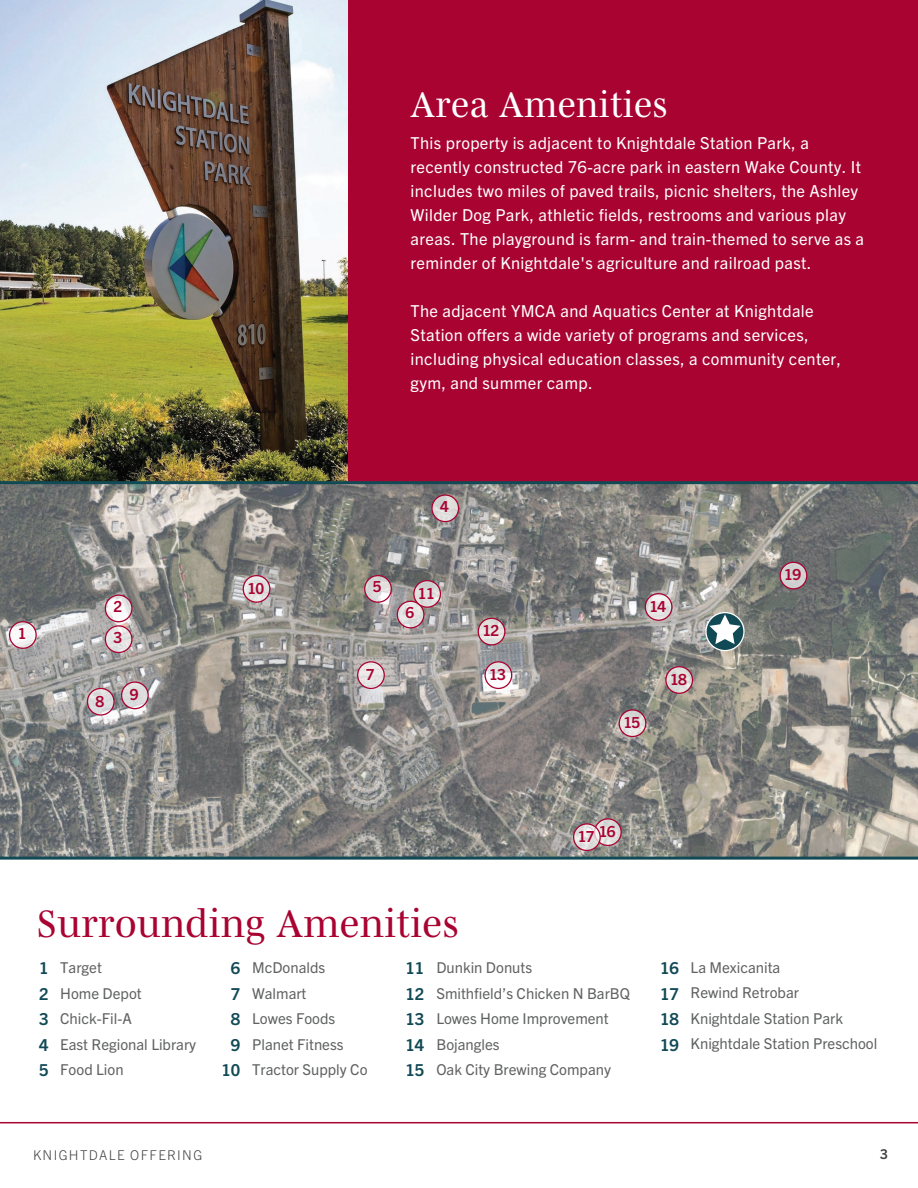
<style>
.page{position:relative;width:918px;height:1188px;background:#fff}
.page>*{position:absolute;margin:0;border:0;box-sizing:border-box;transform-origin:0 0}
.t1{font:39px "Mencken Std";letter-spacing:.02em;color:#a90332}
.t2{font:36px "Mencken Std";letter-spacing:.02em;color:#fff}
.t3{font:16.5px/24px "Trade Gothic Next LT Pro";letter-spacing:.02em;color:#fff}
.t4{font:700 16.5px/25.5px "Trade Gothic Next LT Pro";color:#114a55;text-align:justify}
.t5{font:700 15.3px/30.8px "Trade Gothic Next LT Pro";letter-spacing:-.05em;color:#a90332}
.t6{font:15px/25.5px "Trade Gothic Next LT Pro";color:#606261}
.t7{font:300 13.5px "Trade Gothic Next LT Pro";letter-spacing:.1em;color:#414041}
.t8{font:700 13.5px "Trade Gothic Next LT Pro";color:#414041}
</style>
<div class="page">
<img style="left:0;top:0;width:349px;height:481px">
<div style="left:349px;top:0;width:569px;height:483px;background:#a90332"></div>
<svg style="left:0;top:484px;width:918px;height:373px;background:#8a8986"></svg>
<svg style="left:358px;top:662px;width:26px;height:26px"></svg>
<div style="left:357px;top:661px;width:28px;height:28px;border:1px solid #a90332;border-radius:50%"></div>
<svg style="left:87px;top:688px;width:27px;height:27px"></svg>
<div style="left:87px;top:688px;width:28px;height:28px;border:1px solid #a90332;border-radius:50%"></div>
<svg style="left:397px;top:601px;width:27px;height:27px"></svg>
<div style="left:397px;top:601px;width:28px;height:27px;border:1px solid #a90332;border-radius:50%"></div>
<svg style="left:10px;top:622px;width:26px;height:26px"></svg>
<div style="left:9px;top:621px;width:28px;height:28px;border:1px solid #a90332;border-radius:50%"></div>
<svg style="left:432px;top:495px;width:27px;height:27px"></svg>
<div style="left:431px;top:494px;width:28px;height:28px;border:1px solid #a90332;border-radius:50%"></div>
<svg style="left:365px;top:576px;width:26px;height:26px"></svg>
<div style="left:364px;top:575px;width:28px;height:28px;border:1px solid #a90332;border-radius:50%"></div>
<svg style="left:105px;top:595px;width:27px;height:27px"></svg>
<div style="left:105px;top:595px;width:28px;height:27px;border:1px solid #a90332;border-radius:50%"></div>
<svg style="left:105px;top:626px;width:27px;height:26px"></svg>
<div style="left:105px;top:625px;width:28px;height:28px;border:1px solid #a90332;border-radius:50%"></div>
<svg style="left:706px;top:613px;width:38px;height:38px"></svg>
<div style="left:705px;top:612px;width:40px;height:39px;border:1px solid #fff;border-radius:50%"></div>
<svg style="left:709px;top:615px;width:32px;height:29px"></svg>
<svg style="left:122px;top:682px;width:26px;height:27px"></svg>
<div style="left:121px;top:681px;width:28px;height:28px;border:1px solid #a90332;border-radius:50%"></div>
<svg style="left:243px;top:576px;width:27px;height:26px"></svg>
<div style="left:243px;top:575px;width:27px;height:28px;border:1px solid #a90332;border-radius:50%"></div>
<svg style="left:414px;top:581px;width:26px;height:26px"></svg>
<div style="left:413px;top:580px;width:28px;height:28px;border:1px solid #a90332;border-radius:50%"></div>
<svg style="left:478px;top:618px;width:27px;height:27px"></svg>
<div style="left:478px;top:618px;width:27px;height:28px;border:1px solid #a90332;border-radius:50%"></div>
<svg style="left:485px;top:662px;width:27px;height:26px"></svg>
<div style="left:484px;top:661px;width:28px;height:28px;border:1px solid #a90332;border-radius:50%"></div>
<svg style="left:645px;top:594px;width:27px;height:26px"></svg>
<div style="left:645px;top:593px;width:28px;height:28px;border:1px solid #a90332;border-radius:50%"></div>
<svg style="left:619px;top:710px;width:27px;height:27px"></svg>
<div style="left:619px;top:709px;width:27px;height:28px;border:1px solid #a90332;border-radius:50%"></div>
<svg style="left:595px;top:819px;width:26px;height:26px"></svg>
<div style="left:594px;top:818px;width:28px;height:28px;border:1px solid #a90332;border-radius:50%"></div>
<svg style="left:574px;top:824px;width:26px;height:26px"></svg>
<div style="left:573px;top:823px;width:28px;height:28px;border:1px solid #a90332;border-radius:50%"></div>
<svg style="left:666px;top:667px;width:26px;height:26px"></svg>
<div style="left:665px;top:666px;width:28px;height:28px;border:1px solid #a90332;border-radius:50%"></div>
<svg style="left:780px;top:562px;width:27px;height:27px"></svg>
<div style="left:780px;top:562px;width:27px;height:28px;border:1px solid #a90332;border-radius:50%"></div>
<hr style="left:0;top:857px;width:918px;height:3px;background:#114a55">
<hr style="left:0;top:481px;width:918px;height:3px;background:#114a55">
<hr style="left:0;top:1122px;width:918px;height:1px;background:#a90332">
<h2 class="t2" style="left:411px;top:84px;width:258px">Area Amenities</h2>
<p class="t3" style="left:411px;top:130px;width:455px">This property is adjacent to Knightdale Station Park, a recently constructed 76-acre park in eastern Wake County. It includes two miles of paved trails, picnic shelters, the Ashley Wilder Dog Park, athletic fields, restrooms and various play areas. The playground is farm- and train-themed to serve as a reminder of Knightdale's agriculture and railroad past.</p>
<p class="t3" style="left:411px;top:298px;width:432px">The adjacent YMCA and Aquatics Center at Knightdale Station offers a wide variety of programs and services, including physical education classes, a community center, gym, and summer camp.</p>
<p class="t5" style="left:18px;top:617px;width:10px">1</p>
<p class="t5" style="left:113px;top:590px;width:10px">2<br>3</p>
<p class="t5" style="left:96px;top:685px;width:10px">8</p>
<p class="t5" style="left:130px;top:678px;width:10px">9</p>
<p class="t5" style="left:440px;top:490px;width:10px">4</p>
<p class="t5" style="left:373px;top:570px;width:10px">5</p>
<p class="t5" style="left:247px;top:572px;width:18px">10</p>
<p class="t5" style="left:418px;top:577px;width:18px">11</p>
<p class="t5" style="left:366px;top:658px;width:10px">7</p>
<p class="t5" style="left:405px;top:596px;width:10px">6</p>
<p class="t5" style="left:482px;top:614px;width:18px">12</p>
<p class="t5" style="left:489px;top:658px;width:18px">13</p>
<p class="t5" style="left:649px;top:590px;width:18px">14</p>
<p class="t5" style="left:623px;top:706px;width:18px">15</p>
<p class="t5" style="left:670px;top:663px;width:18px">18</p>
<p class="t5" style="left:784px;top:558px;width:18px">19</p>
<p class="t5" style="left:599px;top:815px;width:18px">16</p>
<p class="t5" style="left:578px;top:820px;width:18px">17</p>
<h1 class="t1" style="left:37px;top:901px;width:423px">Surrounding Amenities</h1>
<p class="t4" style="left:405px;top:954px;width:20px">11<br>12<br>13<br>14<br>15</p>
<p class="t4" style="left:660px;top:954px;width:20px">16<br>17<br>18<br>19</p>
<p class="t6" style="left:436px;top:954px;width:195px">Dunkin Donuts<br>Smithfield’s Chicken N BarBQ<br>Lowes Home Improvement<br>Bojangles<br>Oak City Brewing Company</p>
<p class="t6" style="left:691px;top:954px;width:188px">La Mexicanita<br>Rewind Retrobar<br>Knightdale Station Park<br>Knightdale Station Preschool</p>
<p class="t4" style="left:39px;top:954px;width:11px">1<br>2<br>3<br>4<br>5</p>
<p class="t4" style="left:221px;top:954px;width:20px;text-align:center">6<br>7<br>8<br>9<br>10</p>
<p class="t6" style="left:252px;top:954px;width:117px">McDonalds<br>Walmart<br>Lowes Foods<br>Planet Fitness<br>Tractor Supply Co</p>
<p class="t6" style="left:60px;top:954px;width:137px">Target<br>Home Depot<br>Chick-Fil-A<br>East Regional Library<br>Food Lion</p>
<p class="t7" style="left:33px;top:1146px;width:171px">KNIGHTDALE OFFERING</p>
<p class="t8" style="left:880px;top:1145px;width:9px">3</p>
</div>
